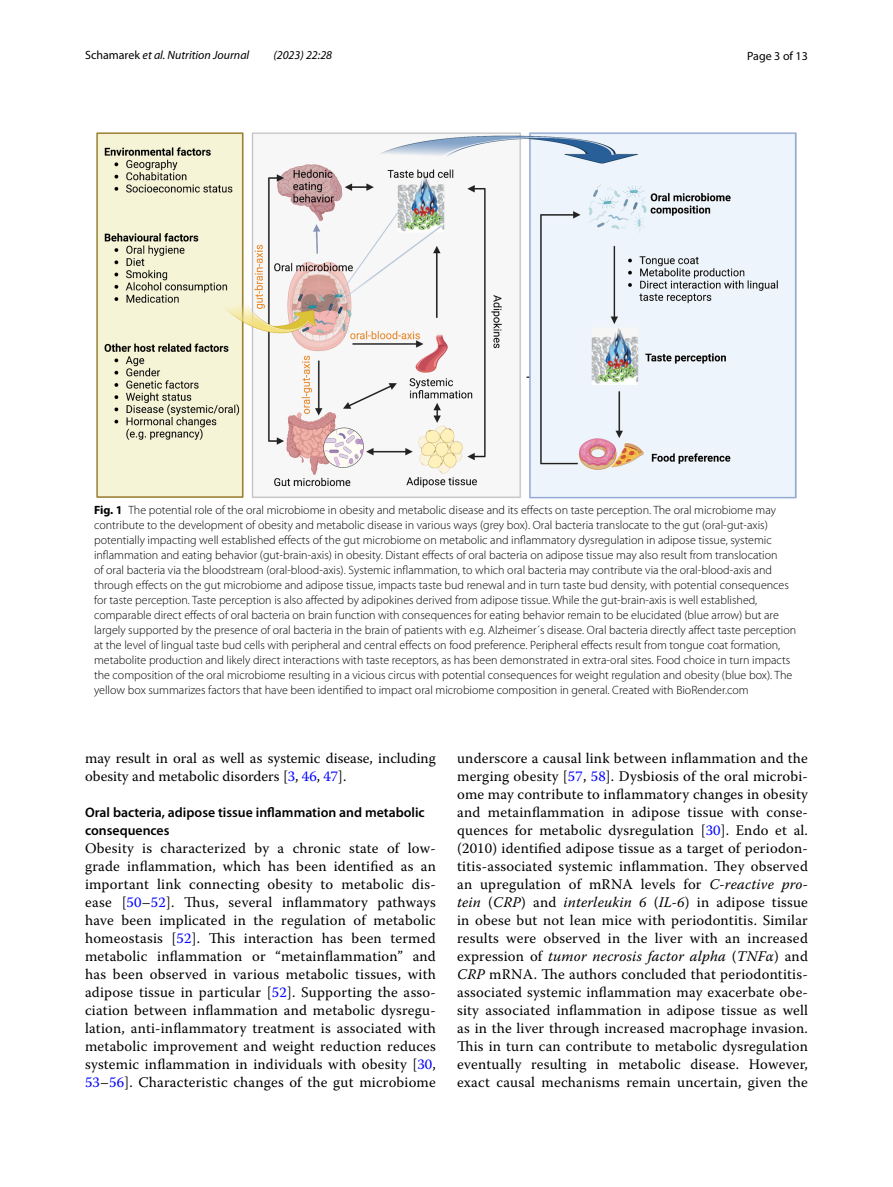
<style>
.page{position:relative;width:893px;height:1187px;background:#fff}
.page>*{position:absolute;margin:0;border:0;box-sizing:border-box;transform-origin:0 0}
.t1{font:14.7px/18px "Warnock Pro";letter-spacing:.015em;color:#000;text-align:justify}
.t2{font:600 13.8px/18px "Myriad Pro";color:#000}
.t3{font:300 12px/15px "Myriad Pro";color:#000}
.t4{font:italic 12px "Myriad Pro";color:#000}
.t5{font:12px "Myriad Pro";color:#000}
.s1{font-style:normal}
.s2{font-weight:700}
.s3{color:#00f}
.s4{font-style:italic}
</style>
<div class="page">
<img style="left:96px;top:133px;width:701px;height:365px">
<p class="t4" style="left:85px;top:48px;width:166px"><span class="s1">Schamarek</span> et al. Nutrition Journal</p>
<p class="t4" style="left:273px;top:48px;width:60px">(2023) 22:28</p>
<p class="t5" style="left:747px;top:48px;width:62px">Page 3 of 13</p>
<p class="t3" style="left:94px;top:502px;width:704px"><span class="s2">Fig. 1</span> The potential role of the oral microbiome in obesity and metabolic disease and its effects on taste perception. The oral microbiome may contribute to the development of obesity and metabolic disease in various ways (grey box). Oral bacteria translocate to the gut (oral-gut-axis) potentially impacting well established effects of the gut microbiome on metabolic and inflammatory dysregulation in adipose tissue, systemic inflammation and eating behavior (gut-brain-axis) in obesity. Distant effects of oral bacteria on adipose tissue may also result from translocation<br>of oral bacteria via the bloodstream (oral-blood-axis). Systemic inflammation, to which oral bacteria may contribute via the oral-blood-axis and through effects on the gut microbiome and adipose tissue, impacts taste bud renewal and in turn taste bud density, with potential consequences for taste perception. Taste perception is also affected by adipokines derived from adipose tissue. While the gut-brain-axis is well established, comparable direct effects of oral bacteria on brain function with consequences for eating behavior remain to be elucidated (blue arrow) but are largely supported by the presence of oral bacteria in the brain of patients with e.g. Alzheimer´s disease. Oral bacteria directly affect taste perception at the level of lingual taste bud cells with peripheral and central effects on food preference. Peripheral effects result from tongue coat formation, metabolite production and likely direct interactions with taste receptors, as has been demonstrated in extra-oral sites. Food choice in turn impacts the composition of the oral microbiome resulting in a vicious circus with potential consequences for weight regulation and obesity (blue box). The yellow box summarizes factors that have been identified to impact oral microbiome composition in general. Created with BioRender.com</p>
<p class="t1" style="left:85px;top:748px;width:352px">may result in oral as well as systemic disease, including obesity and metabolic disorders [<span class="s3">3</span>, <span class="s3">46</span>, <span class="s3">47</span>].</p>
<p class="t2" style="left:85px;top:802px;width:341px">Oral bacteria, adipose tissue inflammation and metabolic consequences</p>
<p class="t1" style="left:85px;top:838px;width:352px">Obesity is characterized by a chronic state of low&shy;grade inflammation, which has been identified as an important link connecting obesity to metabolic dis&shy;ease [<span class="s3">50</span>–<span class="s3">52</span>]. Thus, several inflammatory pathways have been implicated in the regulation of metabolic homeostasis [<span class="s3">52</span>]. This interaction has been termed metabolic inflammation or “metainflammation” and has been observed in various metabolic tissues, with adipose tissue in particular [<span class="s3">52</span>]. Supporting the asso&shy;ciation between inflammation and metabolic dysregu&shy;lation, anti-inflammatory treatment is associated with metabolic improvement and weight reduction reduces systemic inflammation in individuals with obesity [<span class="s3">30</span>, <span class="s3">53</span>–<span class="s3">56</span>]. Characteristic changes of the gut microbiome</p>
<p class="t1" style="left:457px;top:748px;width:352px">underscore a causal link between inflammation and the merging obesity [<span class="s3">57</span>, <span class="s3">58</span>]. Dysbiosis of the oral microbi&shy;ome may contribute to inflammatory changes in obesity and metainflammation in adipose tissue with conse&shy;quences for metabolic dysregulation [<span class="s3">30</span>]. Endo et al. (2010) identified adipose tissue as a target of periodon&shy;titis-associated systemic inflammation. They observed an upregulation of mRNA levels for <span class="s4">C-reactive pro&shy;tein</span> (<span class="s4">CRP</span>) and <span class="s4">interleukin 6</span> (<span class="s4">IL-6</span>) in adipose tissue in obese but not lean mice with periodontitis. Similar results were observed in the liver with an increased expression of <span class="s4">tumor necrosis factor alpha</span> (<span class="s4">TNFα</span>) and <span class="s4">CRP</span> mRNA. The authors concluded that periodontitis&shy;associated systemic inflammation may exacerbate obe&shy;sity associated inflammation in adipose tissue as well as in the liver through increased macrophage invasion.<br>This in turn can contribute to metabolic dysregulation eventually resulting in metabolic disease. However, exact causal mechanisms remain uncertain, given the</p>
</div>
